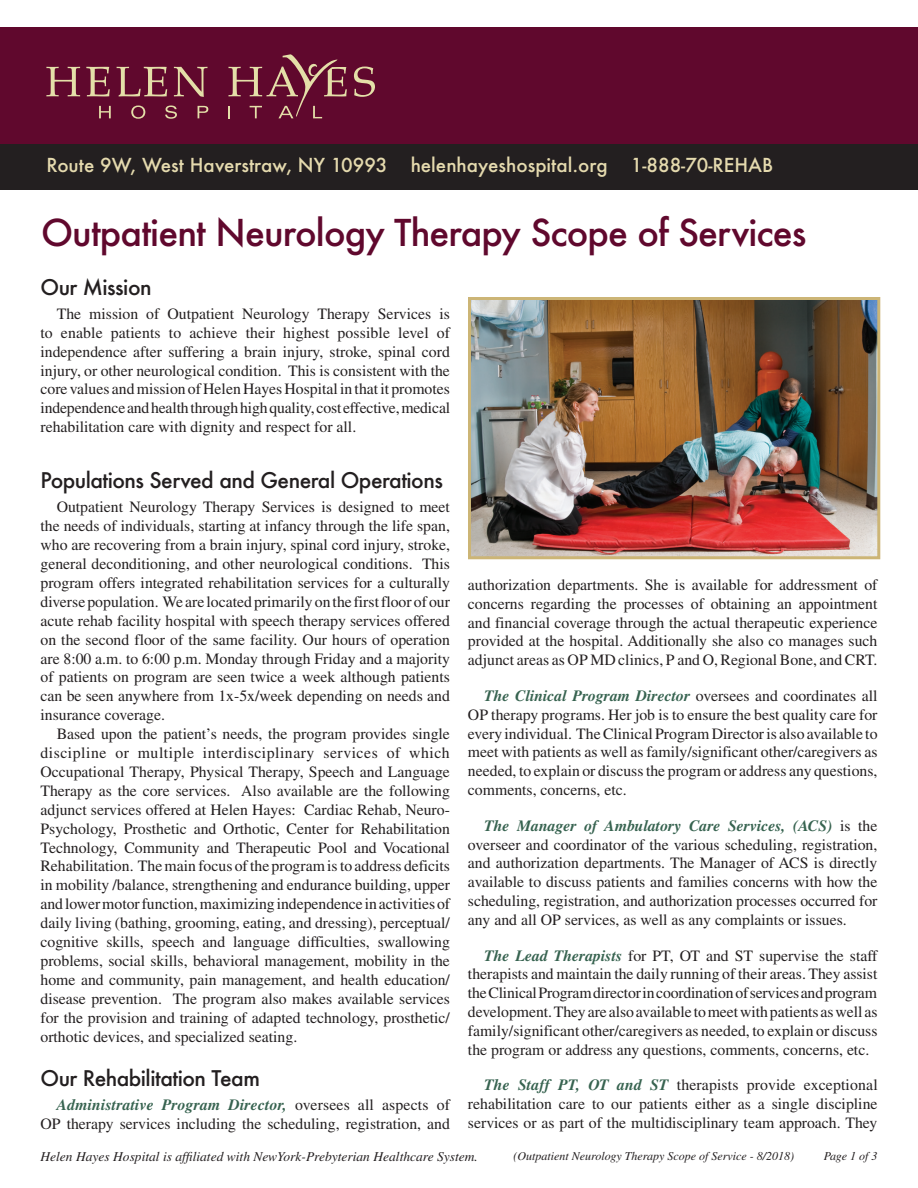
<style>
.page{position:relative;width:918px;height:1188px;background:#fff}
.page>*{position:absolute;margin:0;border:0;box-sizing:border-box;transform-origin:0 0}
.t1{font:500 36px "Futura";letter-spacing:-.025em;color:#60082d}
.t2{font:500 21px "Futura";letter-spacing:-.025em;color:#231f20}
.t3{font:500 18.75px "Futura";color:#e5daae}
.t4{font:15.75px/18.9px "Times";color:#231f20;text-align:justify}
.t5{font:italic 13.5px "Times";color:#231f20}
.t6{font:italic 12px "Times";color:#231f20}
.s1{font-weight:700;font-style:italic;color:#376350}
</style>
<div class="page">
<div style="left:0;top:142px;width:918px;height:47px;background:#231f20"></div>
<div style="left:1px;top:27px;width:917px;height:116px;background:#60082d"></div>
<svg style="left:354px;top:67px;width:21px;height:30px"></svg>
<svg style="left:46px;top:67px;width:34px;height:29px"></svg>
<svg style="left:86px;top:67px;width:24px;height:29px"></svg>
<svg style="left:117px;top:67px;width:50px;height:29px"></svg>
<svg style="left:174px;top:67px;width:33px;height:30px"></svg>
<svg style="left:99px;top:106px;width:12px;height:12px"></svg>
<svg style="left:131px;top:106px;width:14px;height:13px"></svg>
<svg style="left:165px;top:106px;width:12px;height:13px"></svg>
<svg style="left:198px;top:106px;width:10px;height:12px"></svg>
<svg style="left:229px;top:54px;width:118px;height:64px"></svg>
<img style="left:472px;top:301px;width:404px;height:254px">
<div style="left:468px;top:297px;width:412px;height:262px;border:3px solid #ccb576"></div>
<p class="t3" style="left:46px;top:152px;width:728px">Route 9W, West Haverstraw, NY 10993 helenhayeshospital.org 1-888-70-REHAB</p>
<h1 class="t1" style="left:41px;top:208px;width:767px">Outpatient Neurology Therapy Scope of Services</h1>
<h2 class="t2" style="left:40px;top:272px;width:113px">Our Mission</h2>
<p class="t4" style="left:40px;top:304px;width:411px;text-indent:16px">The mission of Outpatient Neurology Therapy Services is to enable patients to achieve their highest possible level of independence after suffering a brain injury, stroke, spinal cord injury, or other neurological condition. This is consistent with the core values and mission of Helen Hayes Hospital in that it promotes independence and health through high quality, cost effective, medical rehabilitation care with dignity and respect for all.</p>
<h2 class="t2" style="left:40px;top:466px;width:404px">Populations Served and General Operations</h2>
<p class="t4" style="left:40px;top:498px;width:411px;text-indent:16px">Outpatient Neurology Therapy Services is designed to meet the needs of individuals, starting at infancy through the life span, who are recovering from a brain injury, spinal cord injury, stroke, general deconditioning, and other neurological conditions. This program offers integrated rehabilitation services for a culturally diverse population. We are located primarily on the first floor of our acute rehab facility hospital with speech therapy services offered on the second floor of the same facility. Our hours of operation are 8:00 a.m. to 6:00 p.m. Monday through Friday and a majority of patients on program are seen twice a week although patients can be seen anywhere from 1x-5x/week depending on needs and insurance coverage.</p>
<p class="t4" style="left:40px;top:724px;width:411px;text-indent:16px">Based upon the patient’s needs, the program provides single discipline or multiple interdisciplinary services of which Occupational Therapy, Physical Therapy, Speech and Language Therapy as the core services. Also available are the following adjunct services offered at Helen Hayes: Cardiac Rehab, Neuro-Psychology, Prosthetic and Orthotic, Center for Rehabilitation Technology, Community and Therapeutic Pool and Vocational Rehabilitation. The main focus of the program is to address deficits in mobility /balance, strengthening and endurance building, upper and lower motor function, maximizing independence in activities of daily living (bathing, grooming, eating, and dressing), perceptual/ cognitive skills, speech and language difficulties, swallowing problems, social skills, behavioral management, mobility in the home and community, pain management, and health education/ disease prevention. The program also makes available services for the provision and training of adapted technology, prosthetic/ orthotic devices, and specialized seating.</p>
<h2 class="t2" style="left:40px;top:1063px;width:221px">Our Rehabilitation Team</h2>
<p class="t4" style="left:40px;top:1095px;width:411px;text-align:right"><span class="s1">Administrative Program Director,</span> oversees all aspects of<br>OP therapy services including the scheduling, registration, and</p>
<p class="t4" style="left:468px;top:575px;width:411px">authorization departments. She is available for addressment of concerns regarding the processes of obtaining an appointment and financial coverage through the actual therapeutic experience provided at the hospital. Additionally she also co manages such adjunct areas as OP MD clinics, P and O, Regional Bone, and CRT.</p>
<p class="t4" style="left:468px;top:686px;width:411px;text-indent:16px"><span class="s1">The Clinical Program Director</span> oversees and coordinates all OP therapy programs. Her job is to ensure the best quality care for every individual. The Clinical Program Director is also available to meet with patients as well as family/significant other/caregivers as needed, to explain or discuss the program or address any questions, comments, concerns, etc.</p>
<p class="t4" style="left:468px;top:816px;width:411px;text-indent:16px"><span class="s1">The Manager of Ambulatory Care Services, (ACS)</span> is the overseer and coordinator of the various scheduling, registration, and authorization departments. The Manager of ACS is directly available to discuss patients and families concerns with how the scheduling, registration, and authorization processes occurred for any and all OP services, as well as any complaints or issues.</p>
<p class="t4" style="left:468px;top:946px;width:411px;text-indent:16px"><span class="s1">The Lead Therapists</span> for PT, OT and ST supervise the staff therapists and maintain the daily running of their areas. They assist the Clinical Program director in coordination of services and program development. They are also available to meet with patients as well as family/significant other/caregivers as needed, to explain or discuss the program or address any questions, comments, concerns, etc.</p>
<p class="t4" style="left:468px;top:1076px;width:411px;text-indent:16px"><span class="s1">The Staff PT, OT and ST</span> therapists provide exceptional rehabilitation care to our patients either as a single discipline services or as part of the multidisciplinary team approach. They</p>
<p class="t5" style="left:40px;top:1149px;width:439px">Helen Hayes Hospital is affiliated with NewYork-Prebyterian Healthcare System.</p>
<p class="t6" style="left:514px;top:1149px;width:282px">(Outpatient Neurology Therapy Scope of Service - 8/2018)</p>
<p class="t6" style="left:824px;top:1149px;width:55px">Page 1 of 3</p>
</div>
